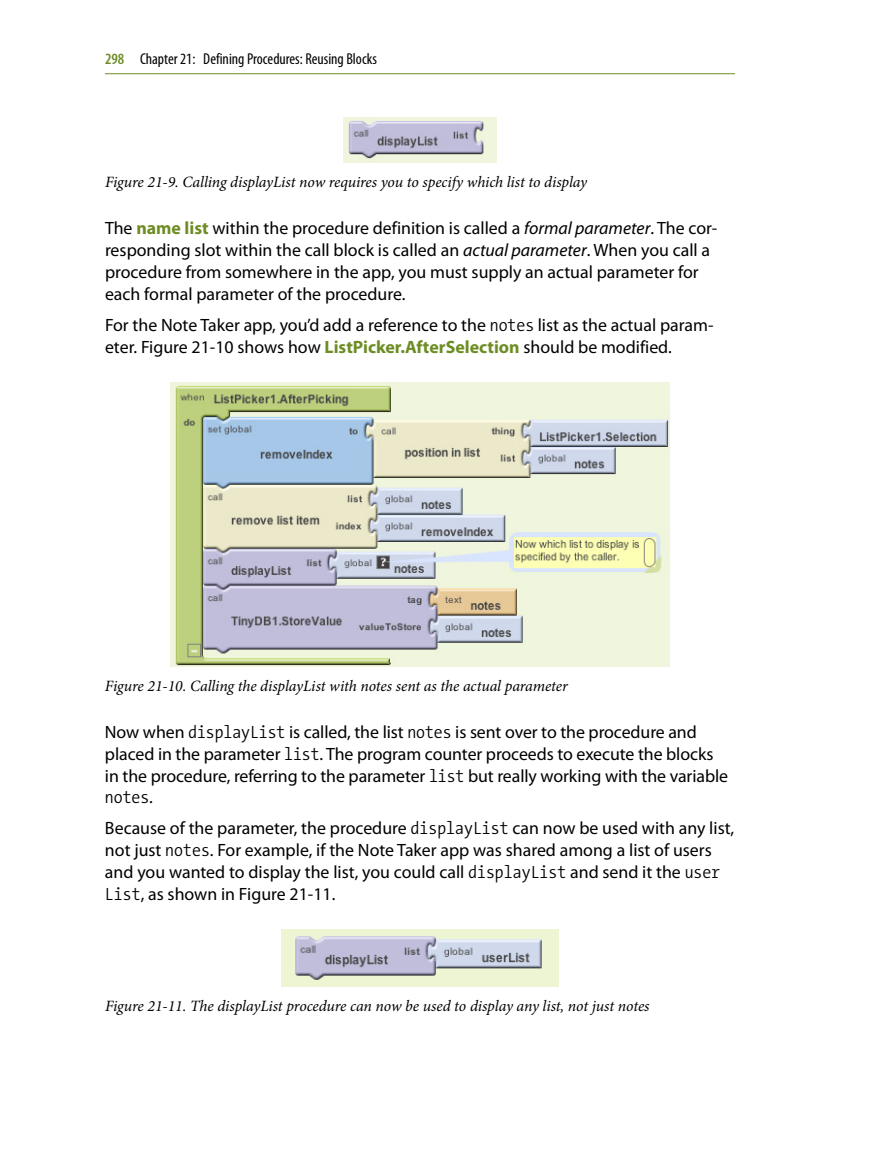
<style>
.page{position:relative;width:882px;height:1158px;background:#fff}
.page>*{position:absolute;margin:0;border:0;box-sizing:border-box;transform-origin:0 0}
.t1{font:17.85px/21.9px "Myriad Pro";color:#000}
.t2{font:300 17.85px "The Sans Mono Cd W4";letter-spacing:-.005em;color:#000}
.t3{font:italic 15.75px "Minion Pro";letter-spacing:-.01em;color:#000}
.t4{font:condensed 15.75px "Myriad Pro";color:#000}
.s1{font-weight:600;color:#6d8d24}
.s2{font-weight:700;color:#6d8d24}
.s3{font-style:italic}
.s4{font-family:"The Sans Mono Cd W4";font-weight:300}
.s5{font-family:"Myriad Pro";font-weight:400}
</style>
<div class="page">
<hr style="left:105px;top:73px;width:630px;height:1px;background:#6d8d24">
<img style="left:344px;top:117px;width:152px;height:46px">
<img style="left:171px;top:382px;width:498px;height:284px">
<img style="left:281px;top:929px;width:278px;height:57px">
<p class="t4" style="left:105px;top:50px;width:273px"><span class="s1">298</span> Chapter 21: Defining Procedures: Reusing Blocks</p>
<p class="t3" style="left:105px;top:171px;width:484px">Figure 21-9. Calling displayList now requires you to specify which list to display</p>
<p class="t1" style="left:105px;top:217px;width:614px">The <span class="s2">name list</span> within the procedure definition is called a <span class="s3">formal parameter</span>. The cor&shy;responding slot within the call block is called an <span class="s3">actual parameter</span>. When you call a procedure from somewhere in the app, you must supply an actual parameter for each formal parameter of the procedure.</p>
<p class="t1" style="left:105px;top:313px;width:610px">For the Note Taker app, you’d add a reference to the <span class="s4">notes</span> list as the actual param&shy;eter. Figure 21-10 shows how <span class="s2">ListPicker.AfterSelection</span> should be modified.</p>
<p class="t3" style="left:105px;top:675px;width:465px">Figure 21-10. Calling the displayList with notes sent as the actual parameter</p>
<p class="t1" style="left:105px;top:720px;width:625px">Now when <span class="s4">displayList</span> is called, the list <span class="s4">notes</span> is sent over to the procedure and placed in the parameter <span class="s4">list</span>. The program counter proceeds to execute the blocks in the procedure, referring to the parameter <span class="s4">list</span> but really working with the variable</p>
<p class="t2" style="left:105px;top:787px;width:49px">notes<span class="s5">.</span></p>
<p class="t1" style="left:105px;top:817px;width:631px">Because of the parameter, the procedure <span class="s4">displayList</span> can now be used with any list, not just <span class="s4">notes</span>. For example, if the Note Taker app was shared among a list of users and you wanted to display the list, you could call <span class="s4">displayList</span> and send it the <span class="s4">user List</span>, as shown in Figure 21-11.</p>
<p class="t3" style="left:105px;top:995px;width:546px">Figure 21-11. The displayList procedure can now be used to display any list, not just notes</p>
</div>
